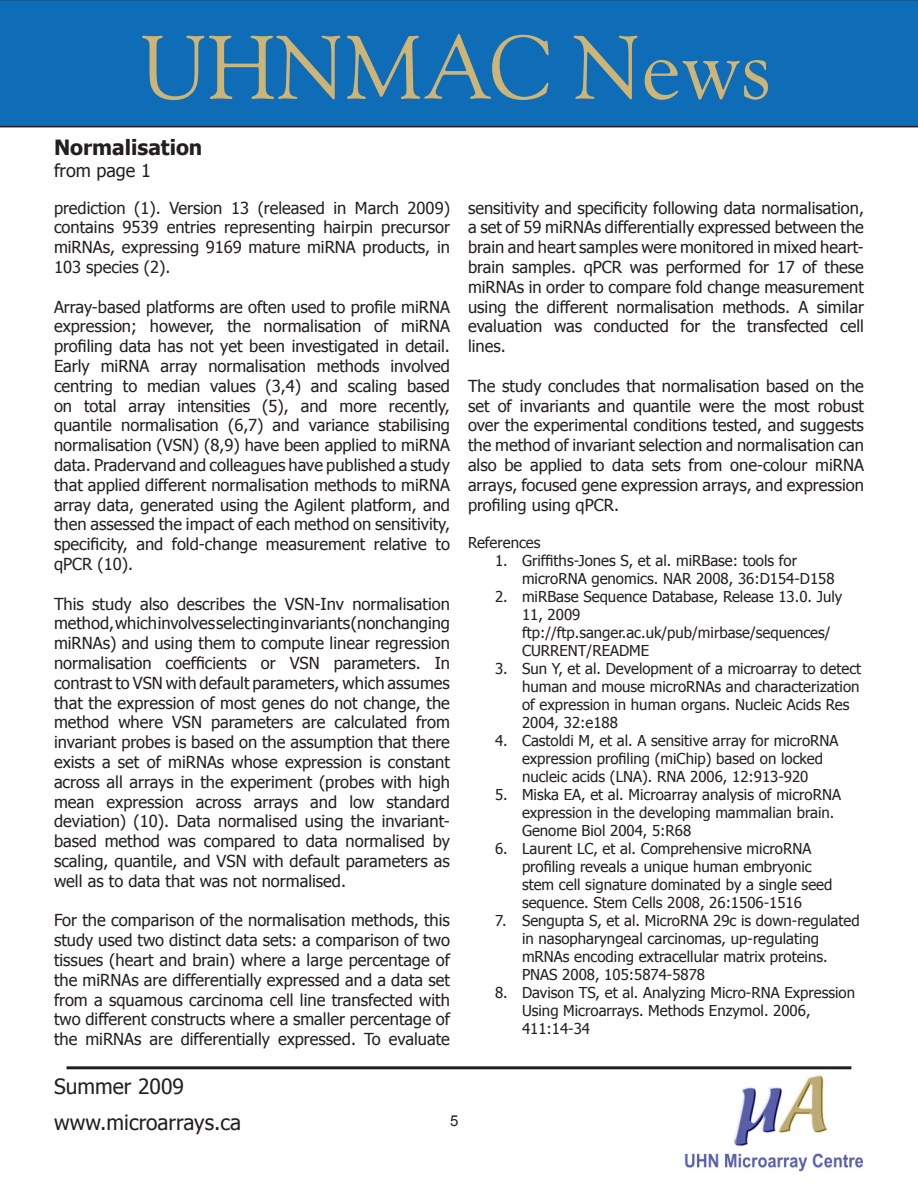
<style>
.page{position:relative;width:918px;height:1188px;background:#fff}
.page>*{position:absolute;margin:0;border:0;box-sizing:border-box;transform-origin:0 0}
.t1{font:90px "Goudy Old Style BT";color:#ccb576}
.t2{font:21px/36px "Tahoma";color:#231f20}
.t3{font:700 21px "Tahoma";color:#231f20}
.t4{font:18px "Tahoma";color:#231f20}
.t5{font:16.5px/19.8px "Tahoma";color:#231f20;text-align:justify}
.t6{font:15px/18px "Tahoma";color:#231f20}
</style>
<div class="page">
<hr style="left:67px;top:1066px;width:784px;height:3px;background:#231f20">
<img style="left:685px;top:1074px;width:178px;height:97px">
<div style="left:0;top:0;width:918px;height:127px;background:#0f6cb6"></div>
<h1 class="t1" style="left:141px;top:12px;width:632px">UHNMAC News</h1>
<p class="t3" style="left:54px;top:133px;width:150px">Normalisation</p>
<p class="t4" style="left:54px;top:158px;width:98px">from page 1</p>
<p class="t5" style="left:54px;top:197px;width:398px">prediction (1). Version 13 (released in March 2009) contains 9539 entries representing hairpin precursor miRNAs, expressing 9169 mature miRNA products, in 103 species (2).</p>
<p class="t5" style="left:54px;top:296px;width:398px">Array-based platforms are often used to profile miRNA expression; however, the normalisation of miRNA profiling data has not yet been investigated in detail.<br>Early miRNA array normalisation methods involved centring to median values (3,4) and scaling based on total array intensities (5), and more recently, quantile normalisation (6,7) and variance stabilising normalisation (VSN) (8,9) have been applied to miRNA data. Pradervand and colleagues have published a study that applied different normalisation methods to miRNA array data, generated using the Agilent platform, and then assessed the impact of each method on sensitivity, specificity, and fold-change measurement relative to qPCR (10).</p>
<p class="t5" style="left:54px;top:593px;width:398px">This study also describes the VSN-Inv normalisation method, which involves selecting invariants (nonchanging miRNAs) and using them to compute linear regression normalisation coefficients or VSN parameters. In contrast to VSN with default parameters, which assumes that the expression of most genes do not change, the method where VSN parameters are calculated from invariant probes is based on the assumption that there exists a set of miRNAs whose expression is constant across all arrays in the experiment (probes with high mean expression across arrays and low standard deviation) (10). Data normalised using the invariant&shy;based method was compared to data normalised by scaling, quantile, and VSN with default parameters as well as to data that was not normalised.</p>
<p class="t5" style="left:54px;top:910px;width:398px">For the comparison of the normalisation methods, this study used two distinct data sets: a comparison of two tissues (heart and brain) where a large percentage of the miRNAs are differentially expressed and a data set from a squamous carcinoma cell line transfected with two different constructs where a smaller percentage of the miRNAs are differentially expressed. To evaluate</p>
<p class="t2" style="left:54px;top:1067px;width:188px">Summer 2009 www.microarrays.ca</p>
<p class="t5" style="left:468px;top:197px;width:398px">sensitivity and specificity following data normalisation, a set of 59 miRNAs differentially expressed between the brain and heart samples were monitored in mixed heart&shy;brain samples. qPCR was performed for 17 of these miRNAs in order to compare fold change measurement using the different normalisation methods. A similar evaluation was conducted for the transfected cell lines.</p>
<p class="t5" style="left:468px;top:375px;width:398px">The study concludes that normalisation based on the set of invariants and quantile were the most robust over the experimental conditions tested, and suggests the method of invariant selection and normalisation can also be applied to data sets from one-colour miRNA arrays, focused gene expression arrays, and expression profiling using qPCR.</p>
<p class="t6" style="left:468px;top:533px;width:74px">References</p>
<p class="t6" style="left:522px;top:551px;width:314px;text-indent:-27px">1. Griffiths-Jones S, et al. miRBase: tools for microRNA genomics. NAR 2008, 36:D154-D158</p>
<p class="t6" style="left:522px;top:587px;width:322px;text-indent:-27px">2. miRBase Sequence Database, Release 13.0. July<br>11, 2009 ftp://ftp.sanger.ac.uk/pub/mirbase/sequences/<br>CURRENT/README</p>
<p class="t6" style="left:522px;top:659px;width:341px;text-indent:-27px">3. Sun Y, et al. Development of a microarray to detect human and mouse microRNAs and characterization of expression in human organs. Nucleic Acids Res 2004, 32:e188</p>
<p class="t6" style="left:522px;top:731px;width:318px;text-indent:-27px">4. Castoldi M, et al. A sensitive array for microRNA expression profiling (miChip) based on locked nucleic acids (LNA). RNA 2006, 12:913-920</p>
<p class="t6" style="left:522px;top:785px;width:321px;text-indent:-27px">5. Miska EA, et al. Microarray analysis of microRNA expression in the developing mammalian brain.<br>Genome Biol 2004, 5:R68</p>
<p class="t6" style="left:522px;top:839px;width:312px;text-indent:-27px">6. Laurent LC, et al. Comprehensive microRNA profiling reveals a unique human embryonic stem cell signature dominated by a single seed sequence. Stem Cells 2008, 26:1506-1516</p>
<p class="t6" style="left:522px;top:911px;width:339px;text-indent:-27px">7. Sengupta S, et al. MicroRNA 29c is down-regulated in nasopharyngeal carcinomas, up-regulating mRNAs encoding extracellular matrix proteins.<br>PNAS 2008, 105:5874-5878</p>
<p class="t6" style="left:522px;top:983px;width:335px;text-indent:-27px">8. Davison TS, et al. Analyzing Micro-RNA Expression<br>Using Microarrays. Methods Enzymol. 2006,<br>411:14-34</p>
</div>
